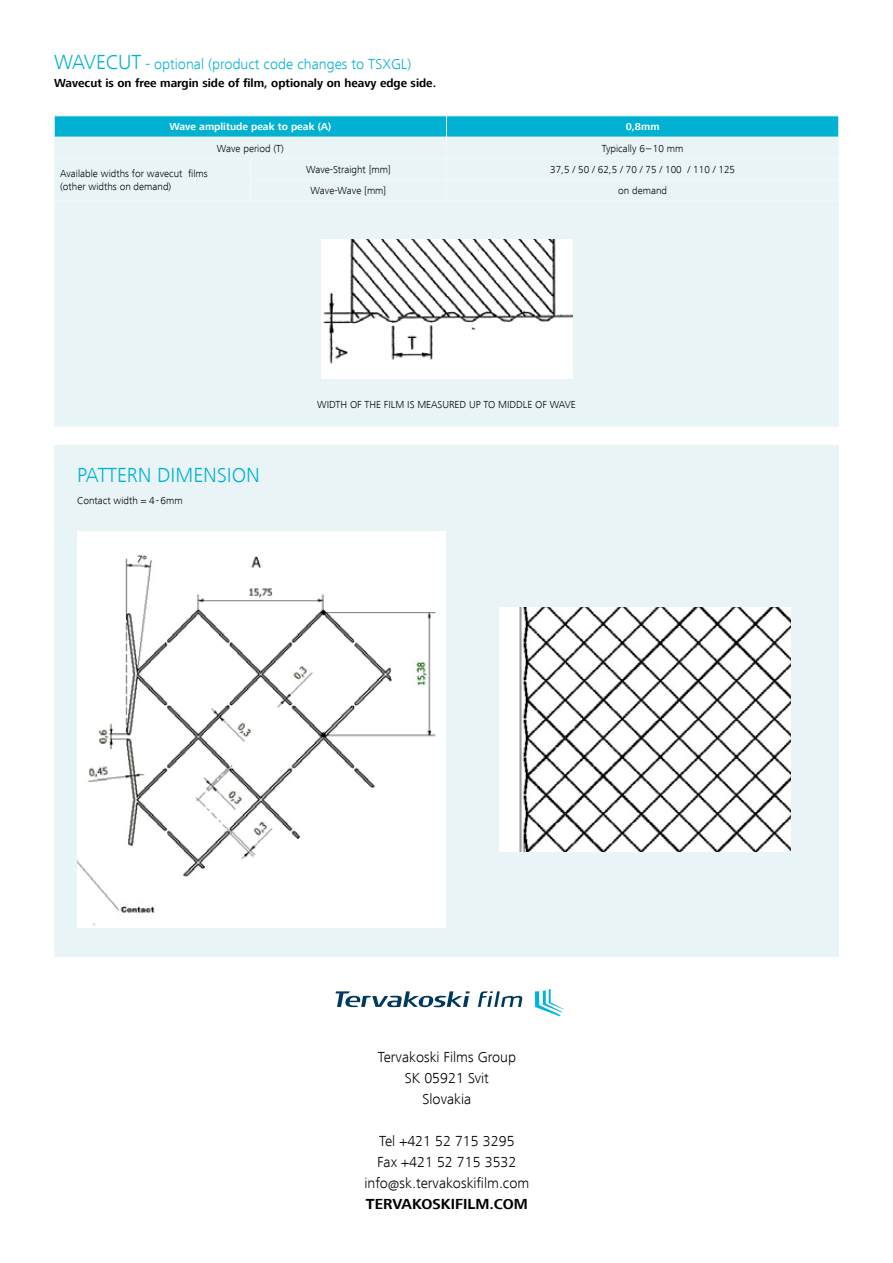
<style>
.page{position:relative;width:893px;height:1263px;background:#fff}
.page>*{position:absolute;margin:0;border:0;box-sizing:border-box;transform-origin:0 0}
.t1{font:300 21px "Frutiger Next LT";color:#00b1d1}
.t2{font:300 15px/21px "Frutiger Next LT";color:#000;text-align:center}
.t3{font:300 15px "Frutiger Next LT";color:#00b1d1}
.t4{font:700 15px "Frutiger Next LT";color:#000}
.t5{font:700 12px "Frutiger Next LT";color:#000}
.t6{font:300 10.5px/12.6px "Frutiger Next LT";color:#000}
.t7{font:700 10.5px "Frutiger Next LT";color:#fff}
.s1{font-size:21px}
</style>
<div class="page">
<svg style="left:478px;top:991px;width:44px;height:16px"></svg>
<svg style="left:336px;top:991px;width:134px;height:16px"></svg>
<svg style="left:535px;top:989px;width:29px;height:27px"></svg>
<div style="left:54px;top:445px;width:785px;height:512px;background:#e9f4f7"></div>
<div style="left:54px;top:202px;width:785px;height:225px;background:#e9f4f7"></div>
<hr style="left:54px;top:201px;width:196px;height:1px;background:#f2f9fb">
<hr style="left:250px;top:201px;width:196px;height:1px;background:#f2f9fb">
<hr style="left:446px;top:201px;width:393px;height:1px;background:#f2f9fb">
<svg style="left:54px;top:116px;width:785px;height:85px;background:#b2e4ee"></svg>
<img style="left:322px;top:239px;width:250px;height:140px">
<img style="left:77px;top:531px;width:368px;height:396px">
<img style="left:500px;top:607px;width:291px;height:244px">
<h2 class="t3" style="left:54px;top:56px;width:359px"><span class="s1">WAVECUT</span> - optional (product code changes to TSXGL)</h2>
<p class="t5" style="left:54px;top:76px;width:384px">Wavecut is on free margin side of film, optionaly on heavy edge side.</p>
<p class="t7" style="left:169px;top:121px;width:163px">Wave amplitude peak to peak (A)</p>
<p class="t7" style="left:626px;top:121px;width:35px">0,8mm</p>
<p class="t6" style="left:217px;top:142px;width:69px">Wave period (T)</p>
<p class="t6" style="left:602px;top:142px;width:83px">Typically 6–10 mm</p>
<p class="t6" style="left:60px;top:167px;width:149px">Available widths for wavecut films (other widths on demand)</p>
<p class="t6" style="left:306px;top:163px;width:86px">Wave-Straight [mm]</p>
<p class="t6" style="left:550px;top:163px;width:186px">37,5 / 50 / 62,5 / 70 / 75 / 100 / 110 / 125</p>
<p class="t6" style="left:310px;top:184px;width:77px">Wave-Wave [mm]</p>
<p class="t6" style="left:618px;top:184px;width:50px">on demand</p>
<h1 class="t1" style="left:77px;top:463px;width:184px">PATTERN DIMENSION</h1>
<p class="t6" style="left:77px;top:495px;width:107px">Contact width = 4-6mm</p>
<p class="t6" style="left:317px;top:398px;width:260px">WIDTH OF THE FILM IS MEASURED UP TO MIDDLE OF WAVE</p>
<h2 class="t2" style="left:378px;top:1046px;width:140px">Tervakoski Films Group<br>SK 05921 Svit<br>Slovakia</h2>
<h2 class="t2" style="left:364px;top:1130px;width:167px">Tel +421 52 715 3295<br>Fax +421 52 715 3532 info@sk.tervakoskifilm.com</h2>
<h2 class="t4" style="left:366px;top:1195px;width:163px">TERVAKOSKIFILM.COM</h2>
</div>
